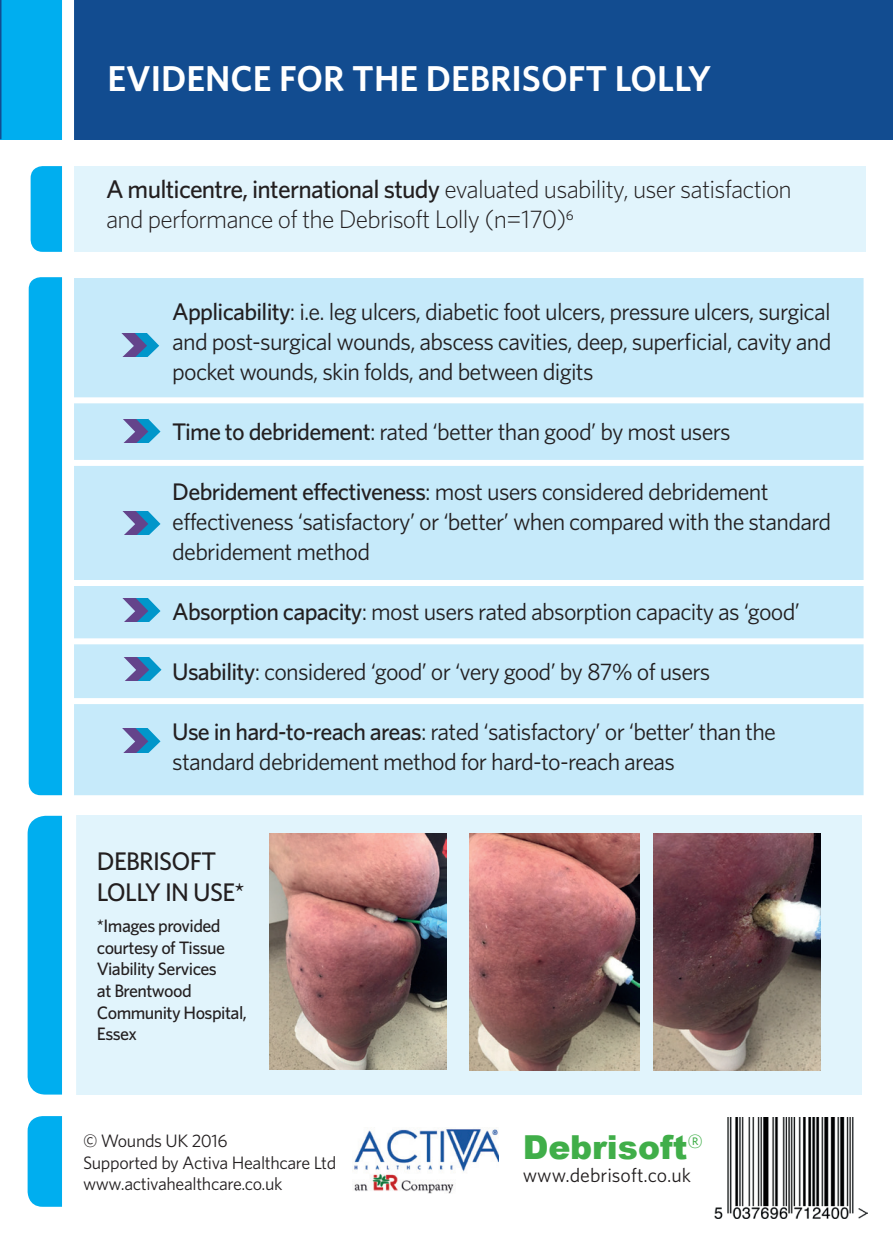
<style>
.page{position:relative;width:893px;height:1259px;background:#fff}
.page>*{position:absolute;margin:0;border:0;box-sizing:border-box;transform-origin:0 0}
.t1{font:600 36px "Whitney";color:#fff}
.t2{font:900 33px "Arial";color:#40ae49}
.t3{font:300 25.5px/30.6px "Whitney";letter-spacing:-.03em;color:#231f20}
.t4{font:500 25.5px/30.6px "Whitney";letter-spacing:-.03em;color:#231f20}
.t5{font:24px/30px "Whitney";letter-spacing:-.03em;color:#231f20}
.t6{font:19.8px "Whitney";color:#231f20}
.t7{font:500 18px/21.6px "Whitney";letter-spacing:-.03em;color:#231f20}
.t8{font:18px/21.6px "Whitney";letter-spacing:-.02em;color:#231f20}
.s1{font-weight:500}
</style>
<div class="page">
<div style="left:68px;top:816px;width:793px;height:279px;background:#e1f4fc"></div>
<div style="left:0;top:0;width:893px;height:139px;background:#124c90"></div>
<img style="left:269px;top:833px;width:177px;height:236px">
<img style="left:469px;top:833px;width:171px;height:237px">
<img style="left:654px;top:833px;width:167px;height:237px">
<div style="left:28px;top:816px;width:34px;height:278px;background:#00aeef"></div>
<div style="left:64px;top:812px;width:12px;height:353px;background:#fff"></div>
<div style="left:31px;top:166px;width:31px;height:86px;background:#00aeef"></div>
<div style="left:64px;top:166px;width:802px;height:86px;background:#e1f4fc"></div>
<div style="left:74px;top:278px;width:790px;height:517px;background:#c6eafa"></div>
<div style="left:0;top:0;width:64px;height:139px;background:#00aeef"></div>
<svg style="left:0;top:0;width:2px;height:139px"></svg>
<div style="left:28px;top:1116px;width:34px;height:90px;background:#00aeef"></div>
<img style="left:354px;top:1129px;width:144px;height:64px">
<img style="left:714px;top:1117px;width:153px;height:101px">
<div style="left:109px;top:324px;width:38px;height:8px;background:#c6eafa"></div>
<div style="left:108px;top:357px;width:55px;height:23px;background:#c6eafa"></div>
<svg style="left:101px;top:325px;width:58px;height:43px"></svg>
<div style="left:110px;top:410px;width:38px;height:8px;background:#c6eafa"></div>
<div style="left:109px;top:443px;width:55px;height:23px;background:#c6eafa"></div>
<svg style="left:102px;top:411px;width:58px;height:43px"></svg>
<div style="left:110px;top:502px;width:38px;height:8px;background:#c6eafa"></div>
<div style="left:109px;top:535px;width:55px;height:23px;background:#c6eafa"></div>
<svg style="left:102px;top:503px;width:58px;height:43px"></svg>
<div style="left:110px;top:589px;width:38px;height:8px;background:#c6eafa"></div>
<div style="left:109px;top:623px;width:55px;height:23px;background:linear-gradient(to right,#c6eafa,#c6eafa)"></div>
<svg style="left:102px;top:590px;width:58px;height:43px;background:#a2cbe6"></svg>
<div style="left:111px;top:648px;width:38px;height:8px;background:#c6eafa"></div>
<div style="left:110px;top:681px;width:55px;height:23px;background:#c6eafa"></div>
<svg style="left:103px;top:649px;width:58px;height:43px"></svg>
<div style="left:110px;top:719px;width:38px;height:9px;background:#c6eafa"></div>
<div style="left:109px;top:753px;width:55px;height:11px;background:#c6eafa"></div>
<svg style="left:102px;top:720px;width:58px;height:43px"></svg>
<div style="left:43px;top:397px;width:822px;height:6px;background:#fff"></div>
<div style="left:44px;top:460px;width:822px;height:6px;background:#fff"></div>
<div style="left:43px;top:580px;width:821px;height:6px;background:#fff"></div>
<div style="left:44px;top:638px;width:822px;height:6px;background:#fff"></div>
<div style="left:44px;top:698px;width:822px;height:6px;background:#fff"></div>
<div style="left:62px;top:0;width:12px;height:1237px;background:#fff"></div>
<div style="left:29px;top:277px;width:33px;height:518px;background:#00aeef"></div>
<h1 class="t1" style="left:107px;top:57px;width:605px">EVIDENCE FOR THE DEBRISOFT LOLLY</h1>
<p class="t3" style="left:106px;top:173px;width:687px"><span class="s1">A multicentre, international study</span> evaluated usability, user satisfaction and performance of the Debrisoft Lolly (n=170)<sup>6</sup></p>
<p class="t5" style="left:172px;top:296px;width:661px;text-align:justify"><span class="s1">Applicability</span>: i.e. leg ulcers, diabetic foot ulcers, pressure ulcers, surgical and post-surgical wounds, abscess cavities, deep, superficial, cavity and pocket wounds, skin folds, and between digits</p>
<p class="t5" style="left:172px;top:416px;width:560px"><span class="s1">Time to debridement</span>: rated ‘better than good’ by most users</p>
<p class="t5" style="left:172px;top:476px;width:660px"><span class="s1">Debridement effectiveness</span>: most users considered debridement effectiveness ‘satisfactory’ or ‘better’ when compared with the standard debridement method</p>
<p class="t5" style="left:172px;top:596px;width:629px"><span class="s1">Absorption capacity</span>: most users rated absorption capacity as ‘good’</p>
<p class="t5" style="left:172px;top:656px;width:540px"><span class="s1">Usability</span>: considered ‘good’ or ‘very good’ by 87% of users</p>
<p class="t5" style="left:172px;top:716px;width:605px"><span class="s1">Use in hard-to-reach areas</span>: rated ‘satisfactory’ or ‘better’ than the standard debridement method for hard-to-reach areas</p>
<p class="t4" style="left:97px;top:845px;width:149px">DEBRISOFT<br>LOLLY IN USE*</p>
<p class="t7" style="left:97px;top:914px;width:151px">*Images provided courtesy of Tissue<br>Viability Services<br>at Brentwood<br>Community Hospital,<br>Essex</p>
<p class="t8" style="left:83px;top:1129px;width:255px">© Wounds UK 2016<br>Supported by Activa Healthcare Ltd www.activahealthcare.co.uk</p>
<h2 class="t2" style="left:523px;top:1122px;width:182px">Debrisoft<sup>‰</sup></h2>
<p class="t6" style="left:523px;top:1163px;width:170px">www.debrisoft.co.uk</p>
</div>
